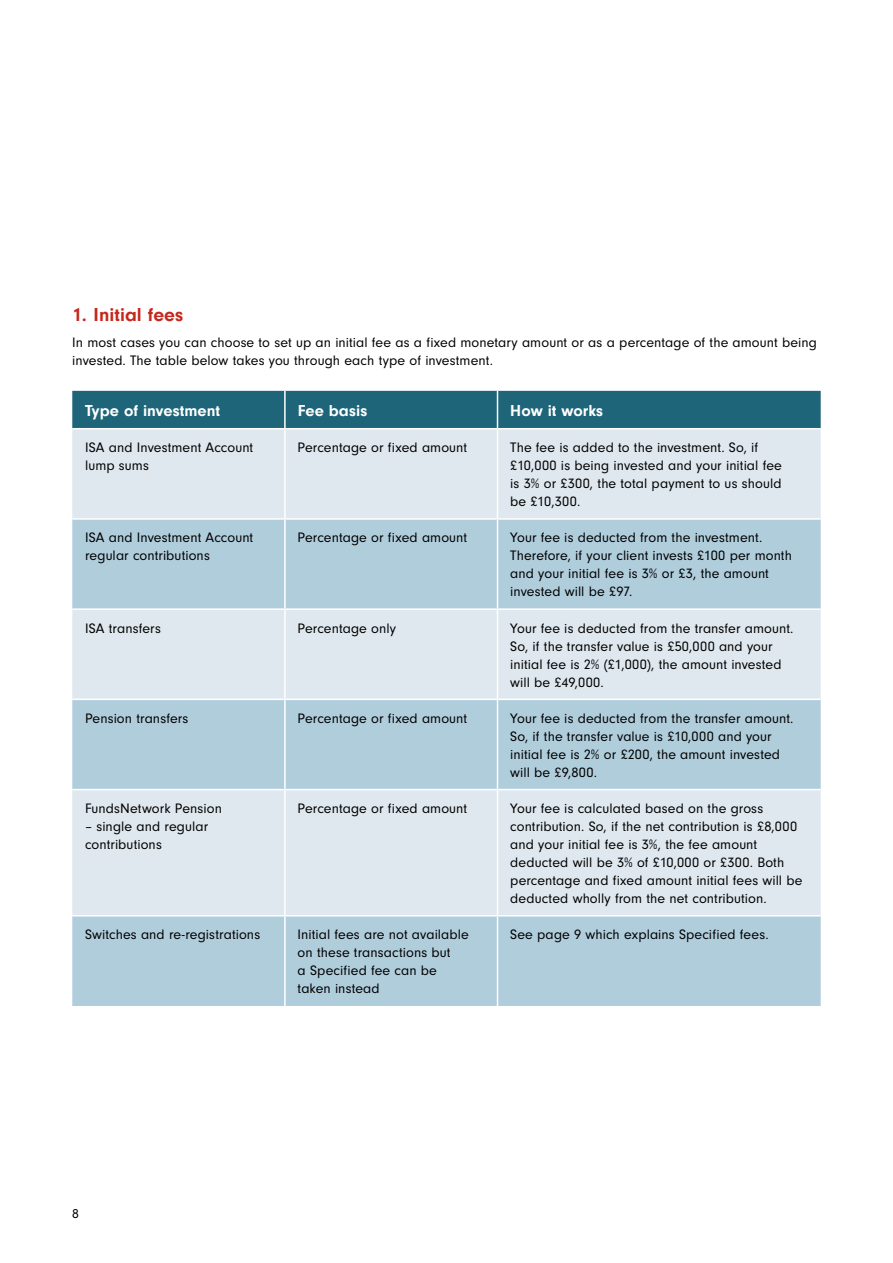
<style>
.page{position:relative;width:893px;height:1263px;background:#fff}
.page>*{position:absolute;margin:0;border:0;box-sizing:border-box;transform-origin:0 0}
.t1{font:700 19.5px "Neuzeit Gro";letter-spacing:.005em;color:#c5281c}
.t2{font:700 16.5px "Neuzeit Gro";letter-spacing:.005em;color:#fff}
.t3{font:14.25px/18px "Neuzeit Gro";letter-spacing:.005em;color:#000}
.t4{font:13.5px "Neuzeit Gro";color:#000}
</style>
<div class="page">
<div style="left:72px;top:391px;width:749px;height:37px;background:#1e6579"></div>
<div style="left:72px;top:429px;width:749px;height:89px;background:#dfe8ee"></div>
<svg style="left:72px;top:520px;width:749px;height:486px;background:#c5d9e4"></svg>
<hr style="left:284px;top:391px;width:2px;height:37px;background:#fff">
<hr style="left:497px;top:391px;width:1px;height:37px;background:#fff">
<hr style="left:284px;top:429px;width:2px;height:89px;background:#fff">
<hr style="left:497px;top:429px;width:1px;height:89px;background:#fff">
<hr style="left:284px;top:520px;width:2px;height:88px;background:#fff">
<hr style="left:497px;top:520px;width:1px;height:88px;background:#fff">
<hr style="left:72px;top:608px;width:213px;height:2px;background:#fff">
<hr style="left:285px;top:608px;width:212px;height:2px;background:#fff">
<hr style="left:284px;top:610px;width:2px;height:89px;background:#fff">
<hr style="left:497px;top:608px;width:324px;height:2px;background:#fff">
<hr style="left:497px;top:610px;width:1px;height:89px;background:#fff">
<hr style="left:72px;top:699px;width:213px;height:1px;background:#fff">
<hr style="left:285px;top:699px;width:212px;height:1px;background:#fff">
<hr style="left:284px;top:700px;width:2px;height:89px;background:#fff">
<hr style="left:497px;top:699px;width:324px;height:1px;background:#fff">
<hr style="left:497px;top:700px;width:1px;height:89px;background:#fff">
<hr style="left:72px;top:789px;width:213px;height:1px;background:#fff">
<hr style="left:285px;top:789px;width:212px;height:1px;background:#fff">
<hr style="left:284px;top:790px;width:2px;height:125px;background:#fff">
<hr style="left:497px;top:789px;width:324px;height:1px;background:#fff">
<hr style="left:497px;top:790px;width:1px;height:125px;background:#fff">
<hr style="left:72px;top:915px;width:213px;height:1px;background:#fff">
<hr style="left:285px;top:915px;width:212px;height:1px;background:#fff">
<hr style="left:284px;top:916px;width:2px;height:90px;background:#fff">
<hr style="left:497px;top:915px;width:324px;height:1px;background:#fff">
<hr style="left:497px;top:916px;width:1px;height:90px;background:#fff">
<h1 class="t1" style="left:72px;top:303px;width:113px">1. Initial fees</h1>
<p class="t3" style="left:72px;top:334px;width:746px">In most cases you can choose to set up an initial fee as a fixed monetary amount or as a percentage of the amount being invested. The table below takes you through each type of investment.</p>
<p class="t2" style="left:85px;top:401px;width:137px">Type of investment</p>
<p class="t2" style="left:298px;top:401px;width:71px">Fee basis</p>
<p class="t2" style="left:510px;top:401px;width:94px">How it works</p>
<p class="t3" style="left:85px;top:439px;width:170px">ISA and Investment Account lump sums</p>
<p class="t3" style="left:298px;top:439px;width:171px">Percentage or fixed amount</p>
<p class="t3" style="left:510px;top:439px;width:273px">The fee is added to the investment. So, if £10,000 is being invested and your initial fee is 3% or £300, the total payment to us should be £10,300.</p>
<p class="t3" style="left:85px;top:529px;width:170px">ISA and Investment Account regular contributions</p>
<p class="t3" style="left:298px;top:529px;width:171px">Percentage or fixed amount</p>
<p class="t3" style="left:510px;top:529px;width:283px">Your fee is deducted from the investment.<br>Therefore, if your client invests £100 per month and your initial fee is 3% or £3, the amount invested will be £97.</p>
<p class="t3" style="left:85px;top:619px;width:77px">ISA transfers</p>
<p class="t3" style="left:298px;top:619px;width:100px">Percentage only</p>
<p class="t3" style="left:510px;top:619px;width:285px">Your fee is deducted from the transfer amount.<br>So, if the transfer value is £50,000 and your initial fee is 2% (£1,000), the amount invested will be £49,000.</p>
<p class="t3" style="left:85px;top:709px;width:105px">Pension transfers</p>
<p class="t3" style="left:298px;top:709px;width:171px">Percentage or fixed amount</p>
<p class="t3" style="left:510px;top:709px;width:285px">Your fee is deducted from the transfer amount.<br>So, if the transfer value is £10,000 and your initial fee is 2% or £200, the amount invested will be £9,800.</p>
<p class="t3" style="left:85px;top:799px;width:139px">FundsNetwork Pension</p>
<p class="t3" style="left:85px;top:817px;width:125px">– single and regular contributions</p>
<p class="t3" style="left:298px;top:799px;width:171px">Percentage or fixed amount</p>
<p class="t3" style="left:510px;top:799px;width:294px">Your fee is calculated based on the gross contribution. So, if the net contribution is £8,000 and your initial fee is 3%, the fee amount deducted will be 3% of £10,000 or £300. Both percentage and fixed amount initial fees will be deducted wholly from the net contribution.</p>
<p class="t3" style="left:85px;top:926px;width:177px">Switches and re-registrations</p>
<p class="t3" style="left:298px;top:926px;width:173px">Initial fees are not available on these transactions but<br>a Specified fee can be taken instead</p>
<p class="t3" style="left:510px;top:926px;width:260px">See page 9 which explains Specified fees.</p>
<p class="t4" style="left:72px;top:1206px;width:8px">8</p>
</div>
